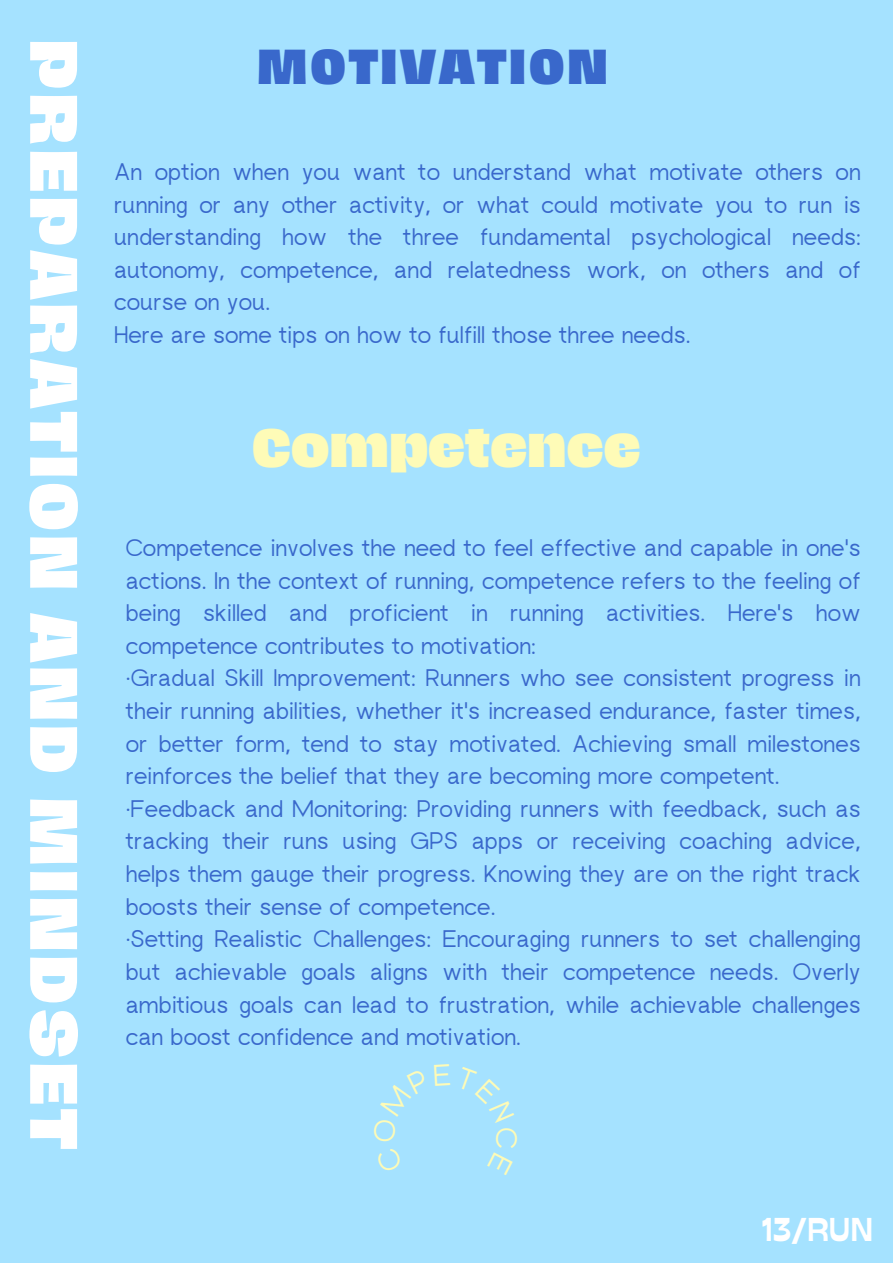
<style>
.page{position:relative;width:893px;height:1264px;background:#fff}
.page>*{position:absolute;margin:0;border:0;box-sizing:border-box;transform-origin:0 0}
.t1{font:800 61.5px "Hagrid";letter-spacing:.075em;color:#fff}
.t2{font:800 49.5px "Hagrid";color:#fefbb7}
.t3{font:800 45px "Hagrid";letter-spacing:.075em;color:#3968cb}
.t4{font:800 33px "Stadio Deva";color:#fff}
.t5{font:24px/32.5px "rugratssans";color:#3968cb;text-align:justify}
</style>
<div class="page">
<div style="left:0;top:0;width:892px;height:1262px;background:#a5e2ff"></div>
<p class="t1" style="left:85px;top:40px;width:1110px;rotate:90deg">PREPARATION AND MINDSET</p>
<p class="t3" style="left:257px;top:44px;width:351px">MOTIVATION</p>
<p class="t5" style="left:114px;top:158px;width:748px">An option when you want to understand what motivate others on running or any other activity, or what could motivate you to run is understanding how the three fundamental psychological needs: autonomy, competence, and relatedness work, on others and of course on you.</p>
<p class="t5" style="left:114px;top:321px;width:578px">Here are some tips on how to fulfill those three needs.</p>
<p class="t2" style="left:252px;top:423px;width:390px">Competence</p>
<p class="t5" style="left:126px;top:533px;width:736px">Competence involves the need to feel effective and capable in one's actions. In the context of running, competence refers to the feeling of being skilled and proficient in running activities. Here's how competence contributes to motivation:</p>
<p class="t5" style="left:126px;top:664px;width:736px">·Gradual Skill Improvement: Runners who see consistent progress in their running abilities, whether it's increased endurance, faster times, or better form, tend to stay motivated. Achieving small milestones reinforces the belief that they are becoming more competent.</p>
<p class="t5" style="left:126px;top:794px;width:736px">·Feedback and Monitoring: Providing runners with feedback, such as tracking their runs using GPS apps or receiving coaching advice, helps them gauge their progress. Knowing they are on the right track boosts their sense of competence.</p>
<p class="t5" style="left:126px;top:925px;width:736px">·Setting Realistic Challenges: Encouraging runners to set challenging but achievable goals aligns with their competence needs. Overly ambitious goals can lead to frustration, while achievable challenges can boost confidence and motivation.</p>
<p class="t4" style="left:761px;top:1209px;width:113px">13/RUN</p>
</div>
